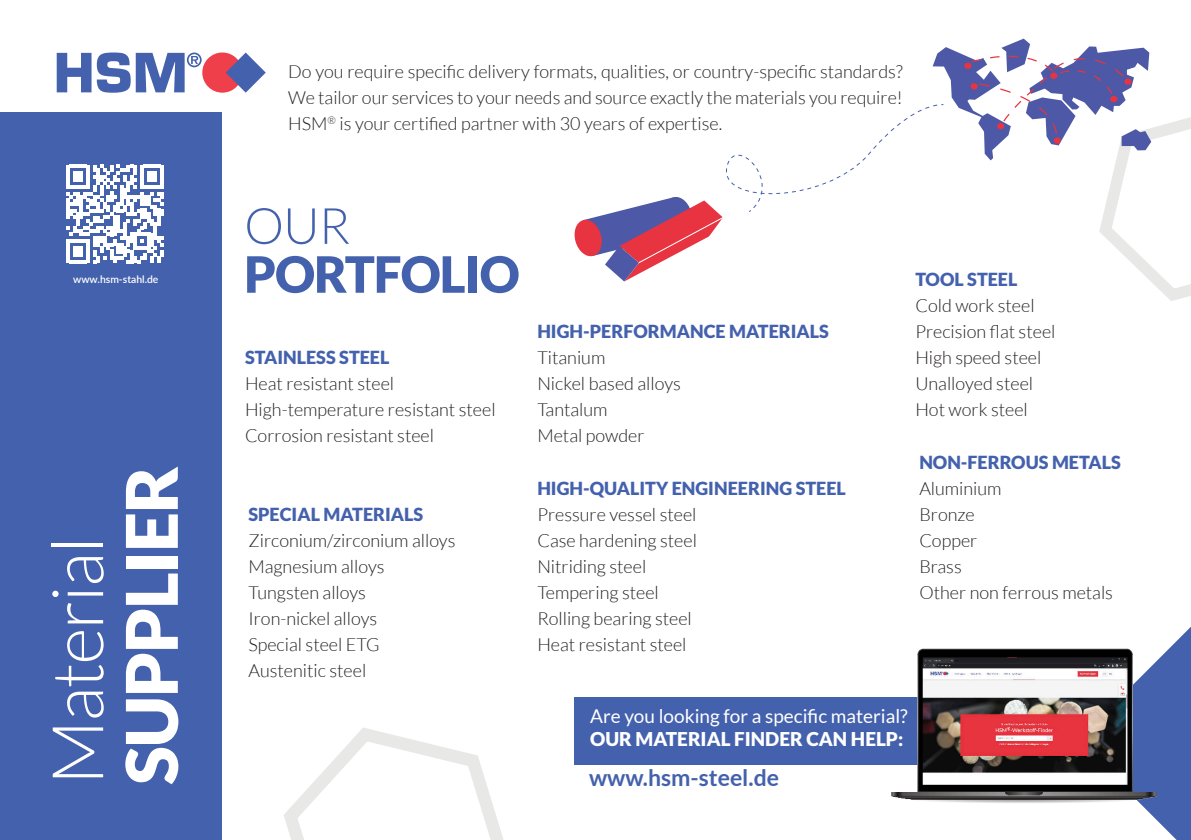
<style>
.page{position:relative;width:1191px;height:840px;background:#fff}
.page>*{position:absolute;margin:0;border:0;box-sizing:border-box;transform-origin:0 0}
.t1{font:300 71.2px "Lato";letter-spacing:-.02em;color:#fff}
.t2{font:900 71.2px "Lato";letter-spacing:-.02em;color:#fff}
.t3{font:900 50px "Lato";letter-spacing:-.02em;color:#4461ad}
.t4{font:300 50px "Lato";color:#4461ad}
.t5{font:700 23px "Lato";color:#4461ad}
.t6{font:19px "Lato";color:#fff}
.t7{font:900 19px "Lato";color:#fff}
.fließtext{font:300 18px/26px "Lato";color:#231f20;text-align:justify}
.t8{font:900 18px "Lato";color:#4461ad}
.fließtext-2{font:600 10.4px "Lato";color:#fff}
</style>
<div class="page">
<div style="left:0;top:112px;width:221px;height:727px;background:#4461ad"></div>
<svg style="left:57px;top:53px;width:34px;height:39px"></svg>
<svg style="left:97px;top:52px;width:105px;height:41px"></svg>
<div style="left:202px;top:52px;width:40px;height:41px;background:#ee3f4a;border-radius:50%"></div>
<svg style="left:226px;top:53px;width:40px;height:40px"></svg>
<svg style="left:66px;top:164px;width:98px;height:99px"></svg>
<svg style="left:574px;top:39px;width:617px;height:262px"></svg>
<div style="left:574px;top:696px;width:417px;height:68px;background:#4461ad"></div>
<img style="left:859px;top:628px;width:330px;height:211px">
<svg style="left:284px;top:728px;width:219px;height:111px"></svg>
<p class="fließtext-2" style="left:73px;top:271px;width:87px">www.hsm-stahl.de</p>
<p class="t1" style="left:39px;top:784px;width:249px;rotate:-90deg">Material</p>
<p class="t2" style="left:110px;top:784px;width:320px;rotate:-90deg">SUPPLIER</p>
<p class="fließtext" style="left:288px;top:59px;width:616px">Do you require specific delivery formats, qualities, or country-specific standards?<br>We tailor our services to your needs and source exactly the materials you require!<br>HSM<sup>®</sup> is your certified partner with 30 years of expertise.</p>
<p class="t4" style="left:244px;top:199px;width:108px">OUR</p>
<p class="t3" style="left:244px;top:245px;width:277px">PORTFOLIO</p>
<p class="t8" style="left:245px;top:347px;width:146px">STAINLESS STEEL</p>
<p class="fließtext" style="left:245px;top:371px;width:151px">Heat resistant steel</p>
<p class="fließtext" style="left:245px;top:397px;width:252px">High-temperature resistant steel</p>
<p class="fließtext" style="left:245px;top:423px;width:191px">Corrosion resistant steel</p>
<p class="t8" style="left:248px;top:503px;width:176px">SPECIAL MATERIALS</p>
<p class="fließtext" style="left:248px;top:527px;width:209px">Zirconium/zirconium alloys</p>
<p class="fließtext" style="left:248px;top:553px;width:138px">Magnesium alloys</p>
<p class="fließtext" style="left:248px;top:579px;width:119px">Tungsten alloys</p>
<p class="fließtext" style="left:248px;top:605px;width:130px">Iron-nickel alloys</p>
<p class="fließtext" style="left:248px;top:631px;width:133px">Special steel ETG</p>
<p class="fließtext" style="left:248px;top:657px;width:119px">Austenitic steel</p>
<p class="t8" style="left:537px;top:321px;width:293px">HIGH-PERFORMANCE MATERIALS</p>
<p class="fließtext" style="left:537px;top:345px;width:69px">Titanium</p>
<p class="fließtext" style="left:537px;top:371px;width:145px">Nickel based alloys</p>
<p class="fließtext" style="left:537px;top:397px;width:72px">Tantalum</p>
<p class="fließtext" style="left:537px;top:423px;width:109px">Metal powder</p>
<p class="t8" style="left:537px;top:477px;width:310px">HIGH-QUALITY ENGINEERING STEEL</p>
<p class="fließtext" style="left:537px;top:501px;width:161px">Pressure vessel steel</p>
<p class="fließtext" style="left:537px;top:527px;width:161px">Case hardening steel</p>
<p class="fließtext" style="left:537px;top:553px;width:110px">Nitriding steel</p>
<p class="fließtext" style="left:537px;top:579px;width:123px">Tempering steel</p>
<p class="fließtext" style="left:537px;top:605px;width:156px">Rolling bearing steel</p>
<p class="fließtext" style="left:537px;top:631px;width:151px">Heat resistant steel</p>
<p class="t8" style="left:915px;top:269px;width:104px">TOOL STEEL</p>
<p class="fließtext" style="left:915px;top:293px;width:121px">Cold work steel</p>
<p class="fließtext" style="left:915px;top:319px;width:142px">Precision flat steel</p>
<p class="fließtext" style="left:915px;top:345px;width:128px">High speed steel</p>
<p class="fließtext" style="left:915px;top:371px;width:119px">Unalloyed steel</p>
<p class="fließtext" style="left:915px;top:397px;width:114px">Hot work steel</p>
<p class="t8" style="left:919px;top:451px;width:203px">NON-FERROUS METALS</p>
<p class="fließtext" style="left:919px;top:475px;width:84px">Aluminium</p>
<p class="fließtext" style="left:919px;top:501px;width:57px">Bronze</p>
<p class="fließtext" style="left:919px;top:527px;width:59px">Copper</p>
<p class="fließtext" style="left:919px;top:553px;width:44px">Brass</p>
<p class="fließtext" style="left:919px;top:579px;width:195px">Other non ferrous metals</p>
<p class="t6" style="left:590px;top:705px;width:319px">Are you looking for a specific material?</p>
<p class="t7" style="left:590px;top:727px;width:314px">OUR MATERIAL FINDER CAN HELP:</p>
<p class="t5" style="left:589px;top:764px;width:192px">www.hsm-steel.de</p>
</div>
